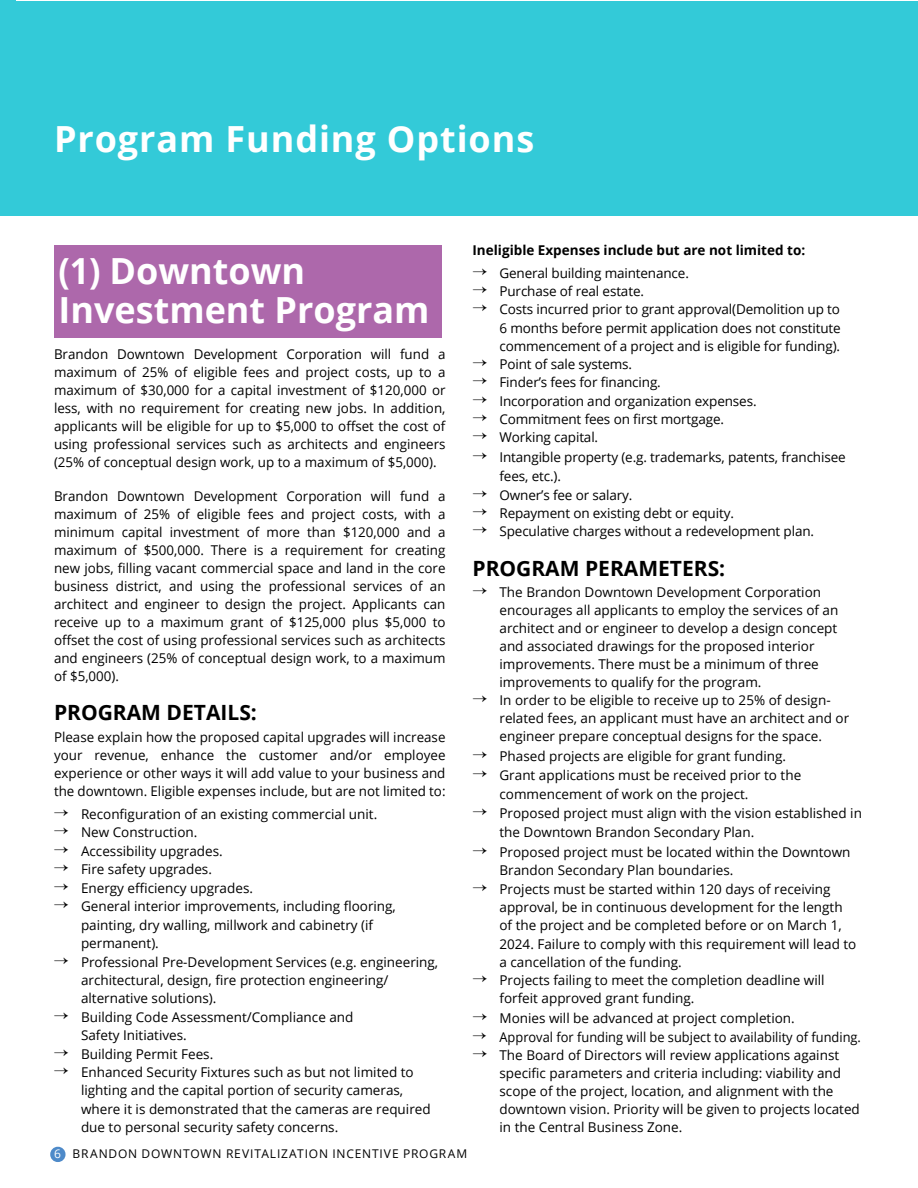
<style>
.page{position:relative;width:918px;height:1188px;background:#fff}
.page>*{position:absolute;margin:0;border:0;box-sizing:border-box;transform-origin:0 0}
.t1{font:700 36px/39px "Open Sans";color:#fff;scale:.94 1}
.t2{font:700 36px "Open Sans";letter-spacing:.025em;color:#fff}
.t3{font:700 21px "Open Sans";color:#000}
.t4{font:13.5px/18px "Open Sans";color:#000}
.t5{font:13.5px "Open Sans";color:#000;scale:.95 1}
.t6{font:700 13.5px "Open Sans";color:#000}
.t7{font:12px "Open Sans";letter-spacing:.07em;color:#000}
.s1{color:#fff}
</style>
<div class="page">
<div style="left:50px;top:1147px;width:16px;height:15px;border:8px solid #4e8ac9;border-radius:50%"></div>
<div style="left:0;top:0;width:918px;height:216px;background:#33cad8"></div>
<div style="left:54px;top:246px;width:388px;height:92px;background:#ad68ab"></div>
<h1 class="t2" style="left:54px;top:113px;width:482px">Program Funding Options</h1>
<h1 class="t1" style="left:58px;top:250px;width:396px">(1) Downtown<br>Investment Program</h1>
<p class="t4" style="left:54px;top:345px;width:393px;text-align:justify">Brandon Downtown Development Corporation will fund a maximum of 25% of eligible fees and project costs, up to a maximum of $30,000 for a capital investment of $120,000 or less, with no requirement for creating new jobs. I n addition, applicants will be eligible for up to $5,000 to offset the cost of using professional services such as architects and engineers (25% of conceptual design work, up to a maximum of $5,000).</p>
<p class="t4" style="left:54px;top:487px;width:393px;text-align:justify">Brandon Downtown Development Corporation will fund a maximum of 25% of eligible fees and project costs, with a minimum capital investment of more than $120,000 and a maximum of $500,000. There is a requirement for creating new jobs, filling vacant commercial space and land in the core business district, and using the professional services of an architect and engineer to design the project. Applicants can receive up to a maximum grant of $125,000 plus $5,000 to offset the cost of using professional services such as architects and engineers (25% of conceptual design work, to a maximum of $5,000).</p>
<h2 class="t3" style="left:54px;top:698px;width:29px">Progr</h2>
<h2 class="t3" style="left:127px;top:698px;width:132px">am details:</h2>
<p class="t4" style="left:54px;top:728px;width:393px;text-align:justify">Please explain how the proposed capital upgrades will increase your revenue, enhance the customer and/or employee experience or other ways it will add value to your business and the downtown. Eligible expenses include, but are not limited to:</p>
<p class="t4" style="left:54px;top:805px;width:325px">→ Reconfiguration of an existing commercial unit.</p>
<p class="t4" style="left:54px;top:823px;width:143px">→ New Construction.</p>
<p class="t4" style="left:54px;top:842px;width:168px">→ Accessibility upgrades.</p>
<p class="t4" style="left:54px;top:860px;width:158px">→ Fire safety upgrades.</p>
<p class="t4" style="left:54px;top:879px;width:201px">→ Energy efficiency upgrades.</p>
<p class="t4" style="left:81px;top:897px;width:316px;line-height:18.5px;text-indent:-27px">→ General interior improvements, including flooring, painting, dry walling, millwork and cabinetry (if permanent).</p>
<p class="t4" style="left:81px;top:952px;width:359px;line-height:18.5px;text-indent:-27px">→ Professional Pre-Development Services (e.g. engineering, architectural, design, fire protection engineering/ alternative solutions).</p>
<p class="t4" style="left:81px;top:1007px;width:274px;line-height:18.5px;text-indent:-27px">→ Building Code Assessment/Compliance and<br>Safety I nitiatives.</p>
<p class="t4" style="left:54px;top:1045px;width:159px">→ Building Permit Fees.</p>
<p class="t4" style="left:81px;top:1063px;width:351px;text-indent:-27px">→ E nhanced Security Fixtures such as but not limited to lighting and the capital portion of security cameras, where it is demonstrated that the cameras are required due to personal security safety concerns.</p>
<p class="t6" style="left:472px;top:241px;width:334px">Ineligible Expenses include but are not limited to:</p>
<p class="t4" style="left:472px;top:263px;width:216px">→ General building maintenance.</p>
<p class="t4" style="left:472px;top:282px;width:171px">→ Purchase of real estate.</p>
<p class="t4" style="left:500px;top:300px;width:343px;text-align:justify;text-indent:-27px">→ Costs incurred prior to grant approval(Demolition up to 6 months before permit application does not constitute commencement of a project and is eligible for funding).</p>
<p class="t4" style="left:472px;top:355px;width:159px">→ Point of sale systems.</p>
<p class="t4" style="left:472px;top:373px;width:190px">→ Finder’s fees for financing.</p>
<p class="t4" style="left:472px;top:391px;width:284px">→ I ncorporation and organization expenses.</p>
<p class="t4" style="left:472px;top:410px;width:253px">→ Commitment fees on first mortgage.</p>
<p class="t4" style="left:472px;top:428px;width:125px">→ Working capital.</p>
<p class="t4" style="left:500px;top:447px;width:348px;line-height:19.5px;text-indent:-27px">→ I ntangible property (e.g. trademarks, patents, franchisee fees, etc.).</p>
<p class="t4" style="left:472px;top:485px;width:161px">→ Owner’s fee or salary.</p>
<p class="t4" style="left:472px;top:504px;width:261px">→ Repayment on existing debt or equity.</p>
<p class="t4" style="left:472px;top:522px;width:341px">→ Speculative charges without a redevelopment plan.</p>
<h2 class="t3" style="left:472px;top:554px;width:29px">Progr</h2>
<h2 class="t3" style="left:545px;top:554px;width:181px">am Perameters:</h2>
<p class="t4" style="left:500px;top:583px;width:340px;text-indent:-27px">→ The Brandon Downtown Development Corporation encourages all applicants to employ the services of an architect and or engineer to develop a design concept and associated drawings for the proposed interior improvements. There must be a minimum of three improvements to qualify for the program.</p>
<p class="t4" style="left:500px;top:691px;width:351px;text-indent:-27px">→ I n order to be eligible to receive up to 25% of design&shy;related fees, an applicant must have an architect and or engineer prepare conceptual designs for the space.</p>
<p class="t4" style="left:472px;top:746px;width:313px">→ Phased projects are eligible for grant funding.</p>
<p class="t4" style="left:500px;top:766px;width:303px;line-height:18.8px;text-indent:-27px">→ Grant applications must be received prior to the commencement of work on the project.</p>
<p class="t4" style="left:500px;top:804px;width:364px;line-height:18.8px;text-indent:-27px">→ Proposed project must align with the vision established in the Downtown Brandon Secondary Plan.</p>
<p class="t4" style="left:500px;top:842px;width:353px;line-height:18.8px;text-indent:-27px">→ Proposed project must be located within the Downtown<br>Brandon Secondary Plan boundaries.</p>
<p class="t4" style="left:500px;top:879px;width:358px;text-indent:-27px">→ Projects must be started within 120 days of receiving approval, be in continuous development for the length of the project and be completed before or on March 1, 2024. Failure to comply with this requirement will lead to a cancellation of the funding.</p>
<p class="t4" style="left:500px;top:971px;width:327px;text-indent:-27px">→ Projects failing to meet the completion deadline will forfeit approved grant funding.</p>
<p class="t4" style="left:472px;top:1009px;width:322px">→ Monies will be advanced at project completion.</p>
<p class="t5" style="left:472px;top:1028px;width:408px">→ Approval for funding will be subject to availability of funding.</p>
<p class="t4" style="left:500px;top:1046px;width:362px;text-indent:-27px">→ The Board of Directors will review applications against specific parameters and criteria including: viability and scope of the project, location, and alignment with the downtown vision. Priority will be given to projects located in the Central Business Zone.</p>
<p class="t7" style="left:54px;top:1146px;width:415px"><span class="s1">6</span> Brandon Downtown Revitalization I ncentive Program</p>
</div>
